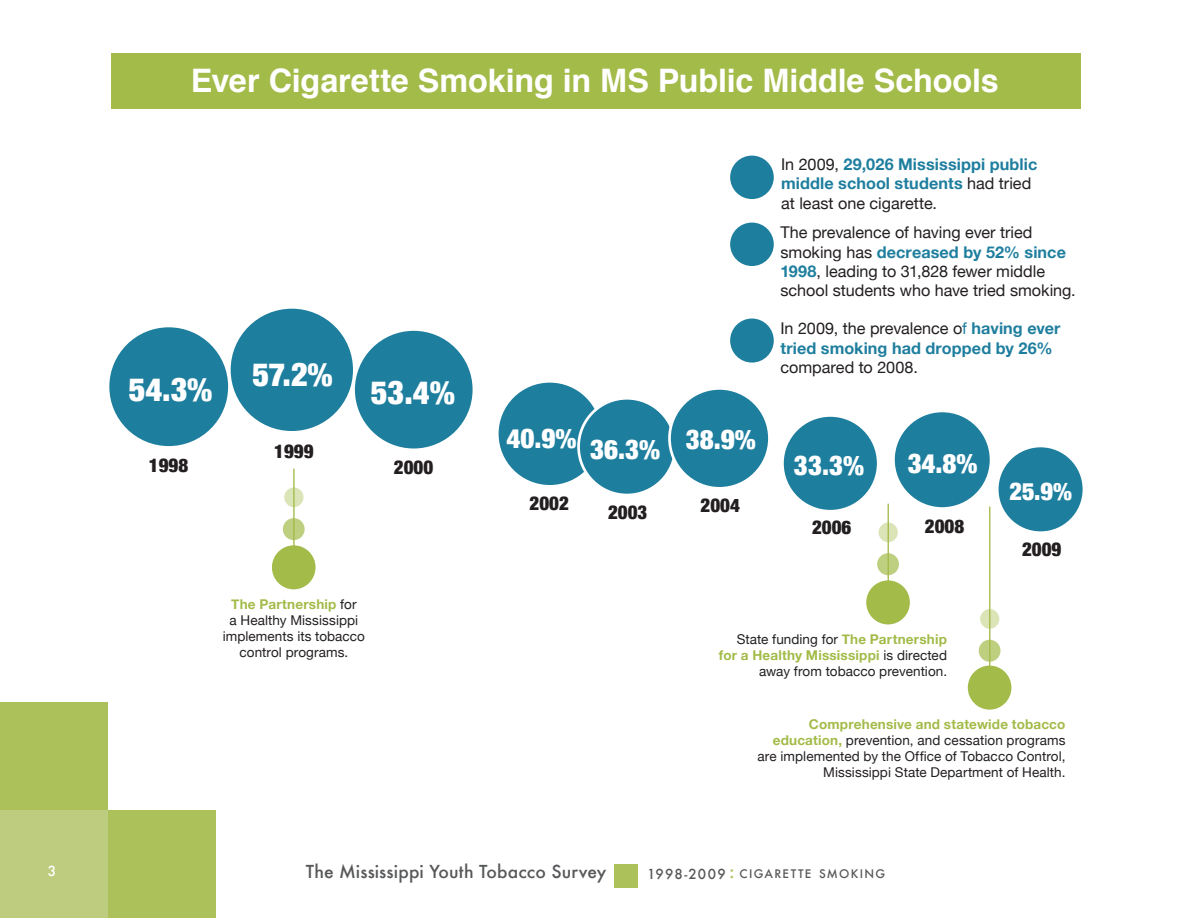
<style>
.page{position:relative;width:1188px;height:918px;background:#fff}
.page>*{position:absolute;margin:0;border:0;box-sizing:border-box;transform-origin:0 0}
.t1{font:700 32.4px "Helvetica";letter-spacing:-.005em;color:#fff}
.t2{font:900 condensed 32.4px "Helvetica Neue";color:#fff}
.t3{font:900 condensed 27px "Helvetica Neue";color:#fff}
.t4{font:900 condensed 24.3px "Helvetica Neue";color:#fff}
.t5{font:900 condensed 18.9px "Helvetica Neue";color:#231f20}
.t6{font:500 18px "Futura";color:#acc15a}
.t7{font:500 17.55px "Futura";letter-spacing:.005em;color:#57585a}
.t8{font:16.2px/19.5px "Helvetica Neue";color:#231f20}
.t9{font:700 16.2px/19.5px "Helvetica Neue";letter-spacing:.005em;color:#1e7e9e}
.t10{font:500 13.65px "Futura";color:#fff}
.t11{font:13.5px/16.2px "Helvetica Neue";letter-spacing:.005em;color:#231f20;text-align:right}
.t12{font:500 13.5px "Futura";letter-spacing:.08em;color:#57585a}
.t13{font:500 11.55px "Futura";letter-spacing:.115em;color:#57585a}
.s1{font-weight:700;color:#a3bb49}
.s2{font-weight:400;color:#231f20}
.s3{font-weight:700;color:#1e7e9e}
.s4{font-weight:400}
</style>
<div class="page">
<div style="left:0;top:702px;width:108px;height:108px;background:#acc15a"></div>
<div style="left:108px;top:810px;width:108px;height:108px;background:#acc15a"></div>
<div style="left:0;top:810px;width:108px;height:108px;background:#bdcc7e"></div>
<div style="left:614px;top:864px;width:24px;height:23px;background:#acc15a"></div>
<div style="left:111px;top:53px;width:969px;height:56px;background:#a3bb49"></div>
<hr style="left:293px;top:469px;width:2px;height:102px;background:#a3bb49">
<div style="left:272px;top:545px;width:44px;height:44px;background:#a3bb49;border-radius:50%"></div>
<svg style="left:283px;top:518px;width:22px;height:22px"></svg>
<svg style="left:284px;top:487px;width:20px;height:20px"></svg>
<hr style="left:888px;top:504px;width:1px;height:102px;background:#a3bb49">
<div style="left:866px;top:580px;width:44px;height:44px;background:#a3bb49;border-radius:50%"></div>
<svg style="left:877px;top:553px;width:22px;height:22px"></svg>
<svg style="left:879px;top:523px;width:19px;height:19px"></svg>
<hr style="left:989px;top:507px;width:1px;height:186px;background:#a3bb49">
<div style="left:968px;top:666px;width:43px;height:44px;background:#a3bb49;border-radius:50%"></div>
<svg style="left:979px;top:640px;width:22px;height:22px"></svg>
<svg style="left:980px;top:609px;width:19px;height:20px"></svg>
<div style="left:109px;top:327px;width:119px;height:119px;background:#1e7e9e;border-radius:50%"></div>
<div style="left:231px;top:309px;width:122px;height:122px;background:#1e7e9e;border-radius:50%"></div>
<div style="left:355px;top:331px;width:118px;height:117px;background:#1e7e9e;border-radius:50%"></div>
<div style="left:499px;top:383px;width:102px;height:102px;background:#1e7e9e;border-radius:50%"></div>
<div style="left:579px;top:398px;width:96px;height:97px;background:#1e7e9e;border-radius:50%"></div>
<div style="left:577px;top:397px;width:100px;height:99px;border:3px solid #fff;border-radius:50%"></div>
<div style="left:670px;top:388px;width:99px;height:100px;background:#1e7e9e;border-radius:50%"></div>
<div style="left:668px;top:387px;width:103px;height:103px;border:3px solid #fff;border-radius:50%"></div>
<div style="left:784px;top:417px;width:93px;height:93px;background:#1e7e9e;border-radius:50%"></div>
<div style="left:895px;top:412px;width:95px;height:95px;background:#1e7e9e;border-radius:50%"></div>
<div style="left:999px;top:447px;width:84px;height:84px;background:#1e7e9e;border-radius:50%"></div>
<div style="left:730px;top:156px;width:44px;height:43px;background:#1e7e9e;border-radius:50%"></div>
<div style="left:730px;top:319px;width:44px;height:44px;background:#1e7e9e;border-radius:50%"></div>
<div style="left:730px;top:223px;width:44px;height:43px;background:#1e7e9e;border-radius:50%"></div>
<h1 class="t1" style="left:191px;top:55px;width:809px">Ever Cigarette Smoking in MS Public Middle Schools</h1>
<h1 class="t2" style="left:129px;top:369px;width:85px">54.3%</h1>
<h3 class="t5" style="left:149px;top:453px;width:41px">1998</h3>
<h1 class="t2" style="left:253px;top:354px;width:82px">57.2%</h1>
<h3 class="t5" style="left:274px;top:439px;width:41px">1999</h3>
<h1 class="t2" style="left:371px;top:372px;width:86px">53.4%</h1>
<h3 class="t5" style="left:394px;top:456px;width:41px">2000</h3>
<p class="t11" style="left:223px;top:596px;width:144px;text-align:center"><span class="s1">The Partnership</span> for<br>a Healthy Mississippi implements its tobacco control programs.</p>
<h2 class="t3" style="left:506px;top:423px;width:251px">40.9% 36.3% 38.9%</h2>
<h3 class="t5" style="left:530px;top:492px;width:41px">2002</h3>
<h3 class="t5" style="left:608px;top:501px;width:41px">2003</h3>
<h3 class="t5" style="left:701px;top:494px;width:41px">2004</h3>
<p class="t9" style="left:781px;top:154px;width:258px"><span class="s2">In 2009,</span> 29,026 Mississippi public middle school students <span class="s2">had tried at least one cigarette.</span></p>
<p class="t8" style="left:780px;top:222px;width:297px">The prevalence of having ever tried smoking has <span class="s3">decreased by 52% since 1998</span>, leading to 31,828 fewer middle school students who have tried smoking.</p>
<p class="t9" style="left:780px;top:318px;width:282px"><span class="s2">In 2009, the prevalence o</span><span class="s4">f</span> having ever tried smoking had dropped by 26%</p>
<p class="t8" style="left:780px;top:357px;width:139px">compared to 2008.</p>
<h2 class="t3" style="left:794px;top:449px;width:72px">33.3%</h2>
<h2 class="t3" style="left:908px;top:446px;width:71px">34.8%</h2>
<h3 class="t5" style="left:812px;top:516px;width:41px">2006</h3>
<h3 class="t5" style="left:925px;top:515px;width:41px">2008</h3>
<h3 class="t4" style="left:1010px;top:476px;width:64px">25.9%</h3>
<h3 class="t5" style="left:1022px;top:538px;width:41px">2009</h3>
<p class="t11" style="left:719px;top:630px;width:230px">State funding for <span class="s1">The Partnership for a Healthy Mississippi</span> is directed away from tobacco prevention.</p>
<p class="t11" style="left:758px;top:716px;width:309px"><span class="s1">Comprehensive and statewide tobacco education,</span> prevention, and cessation programs are implemented by the Office of Tobacco Control, Mississippi State Department of Health.</p>
<p class="t10" style="left:48px;top:862px;width:10px">3</p>
<p class="t7" style="left:306px;top:860px;width:302px">The Mississippi Youth Tobacco Survey</p>
<p class="t12" style="left:647px;top:865px;width:80px">1998-2009</p>
<p class="t6" style="left:729px;top:859px;width:7px">:</p>
<p class="t13" style="left:740px;top:866px;width:147px">CIGARETTE SMOKING</p>
</div>
